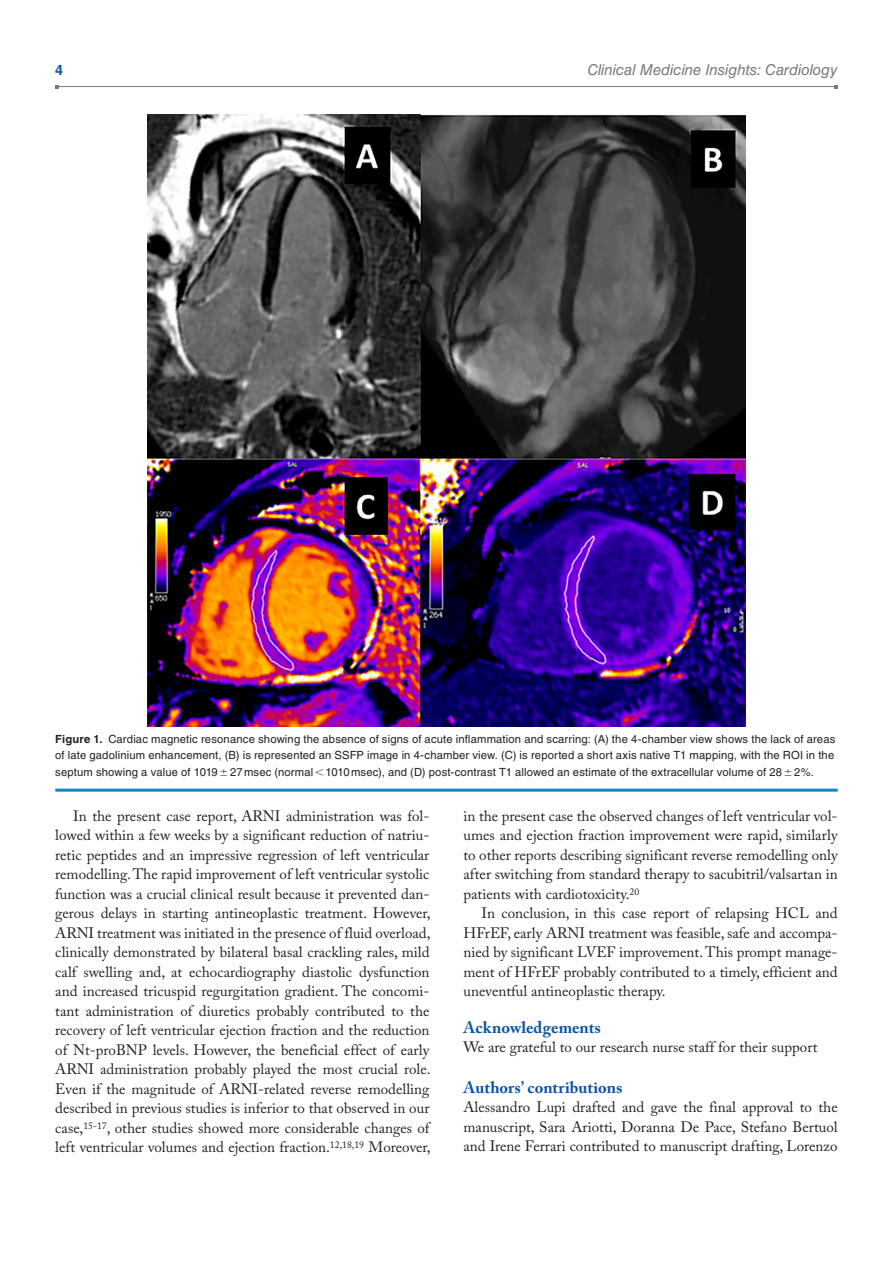
<style>
.page{position:relative;width:893px;height:1263px;background:#fff}
.page>*{position:absolute;margin:0;border:0;box-sizing:border-box;transform-origin:0 0}
.t1{font:700 16.5px "Adobe Caslon Pro";letter-spacing:.005em;color:#1055a4}
.t2{font:15px/19.5px "Adobe Caslon Pro";color:#231f20;text-align:justify}
.t3{font:italic 15px "Helvetica LT Std";letter-spacing:-.005em;color:#76787b}
.t4{font:700 14.25px "Helvetica LT Std";color:#1055a4}
.t5{font:11.25px/16.5px "Helvetica LT Std";letter-spacing:.015em;color:#231f20;text-align:justify}
.s1{font-weight:700}
</style>
<div class="page">
<hr style="left:57px;top:86px;width:779px;height:1px;background:#76787b">
<hr style="left:55px;top:789px;width:783px;height:3px;background:#1582c5">
<img style="left:147px;top:115px;width:599px;height:611px">
<p class="t4" style="left:55px;top:61px;width:9px">4</p>
<p class="t3" style="left:587px;top:61px;width:252px">Clinical Medicine Insights: Cardiology</p>
<p class="t5" style="left:55px;top:731px;width:782px"><span class="s1">Figure 1.</span> Cardiac magnetic resonance showing the absence of signs of acute inflammation and scarring: (A) the 4-chamber view shows the lack of areas of late gadolinium enhancement, (B) is represented an SSFP image in 4-chamber view. (C) is reported a short axis native T1 mapping, with the ROI in the septum showing a value of 1019 27msec (normal 1010msec), and (D) post-contrast T1 allowed an estimate of the extracellular volume of 28 2%.</p>
<p class="t2" style="left:55px;top:806px;width:377px;text-indent:18px">In the present case report, ARNI administration was fol&shy;lowed within a few weeks by a significant reduction of natriu&shy;retic peptides and an impressive regression of left ventricular remodelling. The rapid improvement of left ventricular systolic function was a crucial clinical result because it prevented dan&shy;gerous delays in starting antineoplastic treatment. However, ARNI treatment was initiated in the presence of fluid overload, clinically demonstrated by bilateral basal crackling rales, mild calf swelling and, at echocardiography diastolic dysfunction and increased tricuspid regurgitation gradient. The concomi&shy;tant administration of diuretics probably contributed to the recovery of left ventricular ejection fraction and the reduction of Nt-proBNP levels. However, the beneficial effect of early ARNI administration probably played the most crucial role.<br>Even if the magnitude of ARNI-related reverse remodelling described in previous studies is inferior to that observed in our case,<sup>15-17</sup>, other studies showed more considerable changes of left ventricular volumes and ejection fraction.<sup>12,18,19</sup> Moreover,</p>
<p class="t2" style="left:463px;top:806px;width:376px">in the present case the observed changes of left ventricular vol&shy;umes and ejection fraction improvement were rapid, similarly to other reports describing significant reverse remodelling only after switching from standard therapy to sacubitril/valsartan in patients with cardiotoxicity.<sup>20</sup></p>
<p class="t2" style="left:463px;top:903px;width:376px;text-indent:18px">In conclusion, in this case report of relapsing HCL and HFrEF, early ARNI treatment was feasible, safe and accompa&shy;nied by significant LVEF improvement. This prompt manage&shy;ment of HFrEF probably contributed to a timely, efficient and uneventful antineoplastic therapy.</p>
<p class="t1" style="left:463px;top:1018px;width:139px">Acknowledgements</p>
<p class="t2" style="left:463px;top:1037px;width:355px">We are grateful to our research nurse staff for their support</p>
<p class="t1" style="left:463px;top:1078px;width:160px">Authors’ contributions</p>
<p class="t2" style="left:463px;top:1097px;width:376px">Alessandro Lupi drafted and gave the final approval to the manuscript, Sara Ariotti, Doranna De Pace, Stefano Bertuol and Irene Ferrari contributed to manuscript drafting, Lorenzo</p>
</div>
